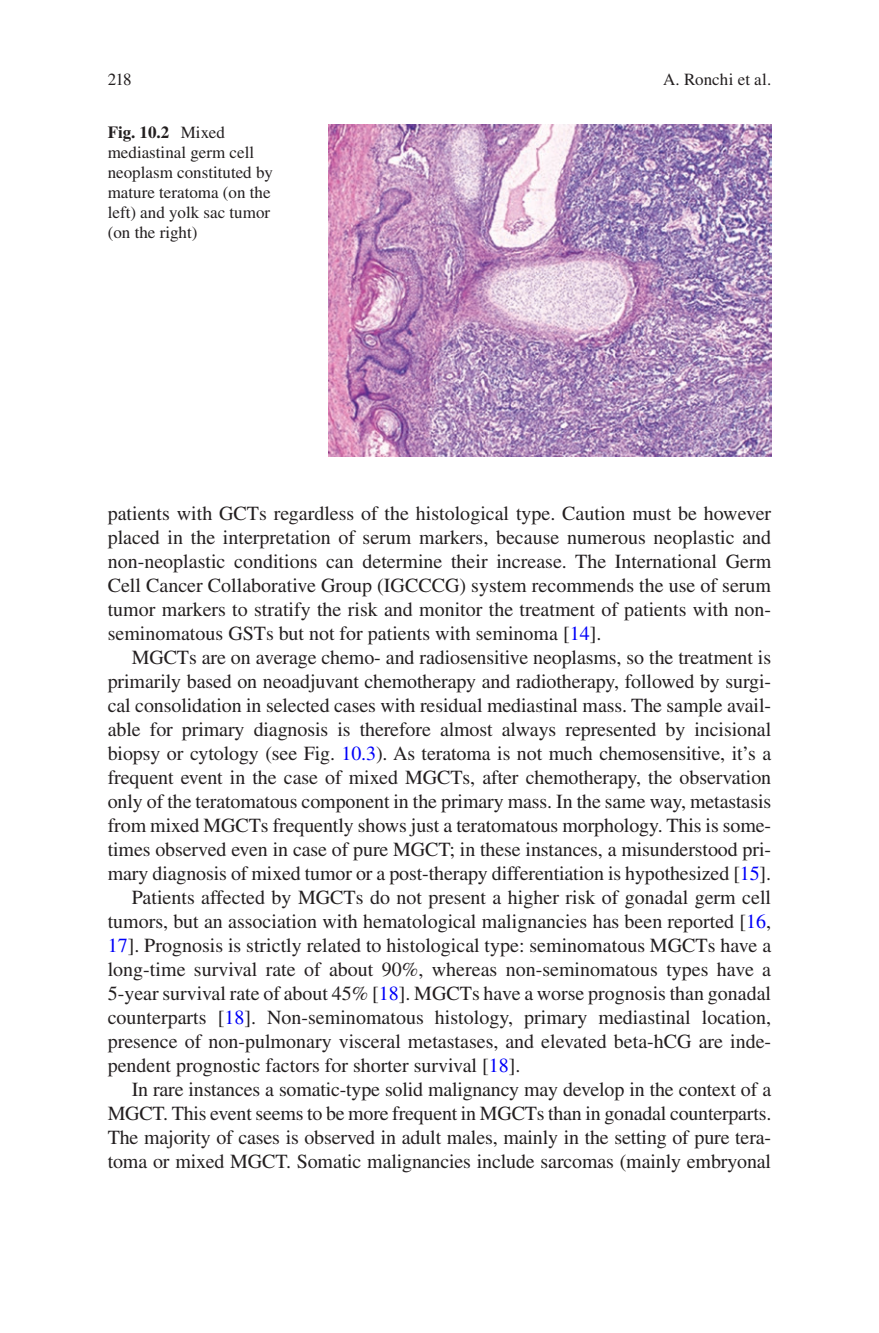
<style>
.page{position:relative;width:879px;height:1333px;background:#fff}
.page>*{position:absolute;margin:0;border:0;box-sizing:border-box;transform-origin:0 0}
.t1{font:20px/24px "Yqrnwk Times LT Std";letter-spacing:-.005em;color:#231f20;text-align:justify}
.t2{font:17px/20px "Yqrnwk Times LT Std";color:#231f20}
.t3{font:700 17px "Hcbsnr Times LT Std";color:#231f20}
.t4{font:17px "Ytbvkc Times LT Std";color:#231f20}
.s1{font-family:"Yqrnwk Times LT Std";font-weight:400}
.s2{color:#0000fa}
</style>
<div class="page">
<img style="left:329px;top:124px;width:442px;height:332px">
<p class="t2" style="left:108px;top:69px;width:25px">218</p>
<p class="t3" style="left:108px;top:122px;width:119px">Fig. 10.2 <span class="s1">Mixed</span></p>
<p class="t2" style="left:108px;top:142px;width:167px">mediastinal germ cell neoplasm constituted by mature teratoma (on the left) and yolk sac tumor (on the right)</p>
<p class="t4" style="left:663px;top:70px;width:109px">A. Ronchi et al.</p>
<p class="t1" style="left:108px;top:501px;width:665px">patients with GCTs regardless of the histological type. Caution must be however placed in the interpretation of serum markers, because numerous neoplastic and non-neoplastic conditions can determine their increase. The International Germ Cell Cancer Collaborative Group (IGCCCG) system recommends the use of serum tumor markers to stratify the risk and monitor the treatment of patients with non&shy;seminomatous GSTs but not for patients with seminoma [<span class="s2">14</span>].</p>
<p class="t1" style="left:132px;top:645px;width:641px">MGCTs are on average chemo- and radiosensitive neoplasms, so the treatment is</p>
<p class="t1" style="left:108px;top:669px;width:665px">primarily based on neoadjuvant chemotherapy and radiotherapy, followed by surgi-</p>
<p class="t1" style="left:108px;top:693px;width:665px">cal consolidation in selected cases with residual mediastinal mass. The sample avail-</p>
<p class="t1" style="left:108px;top:717px;width:665px">able for primary diagnosis is therefore almost always represented by incisional</p>
<p class="t1" style="left:108px;top:741px;width:665px">biopsy or cytology (see Fig. <span class="s2">10.3</span>). As teratoma is not much chemosensitive, it’s a</p>
<p class="t1" style="left:108px;top:765px;width:665px">frequent event in the case of mixed MGCTs, after chemotherapy, the observation</p>
<p class="t1" style="left:108px;top:789px;width:665px">only of the teratomatous component in the primary mass. In the same way, metastasis</p>
<p class="t1" style="left:108px;top:813px;width:665px">from mixed MGCTs frequently shows just a teratomatous morphology. This is some-</p>
<p class="t1" style="left:108px;top:837px;width:665px">times observed even in case of pure MGCT; in these instances, a misunderstood pri-</p>
<p class="t1" style="left:108px;top:861px;width:665px">mary diagnosis of mixed tumor or a post-therapy differentiation is hypothesized [<span class="s2">15</span>].</p>
<p class="t1" style="left:132px;top:885px;width:641px">Patients affected by MGCTs do not present a higher risk of gonadal germ cell</p>
<p class="t1" style="left:108px;top:909px;width:665px">tumors, but an association with hematological malignancies has been reported [<span class="s2">16</span>,</p>
<p class="t1" style="left:108px;top:933px;width:665px"><span class="s2">17</span>]. Prognosis is strictly related to histological type: seminomatous MGCTs have a</p>
<p class="t1" style="left:108px;top:957px;width:665px">long-time survival rate of about 90%, whereas non-seminomatous types have a</p>
<p class="t1" style="left:108px;top:981px;width:665px">5-year survival rate of about 45% [<span class="s2">18</span>]. MGCTs have a worse prognosis than gonadal</p>
<p class="t1" style="left:108px;top:1005px;width:665px">counterparts [<span class="s2">18</span>]. Non-seminomatous histology, primary mediastinal location,</p>
<p class="t1" style="left:108px;top:1029px;width:665px">presence of non-pulmonary visceral metastases, and elevated beta-hCG are inde-</p>
<p class="t1" style="left:108px;top:1053px;width:414px">pendent prognostic factors for shorter survival [<span class="s2">18</span>].</p>
<p class="t1" style="left:132px;top:1077px;width:641px">In rare instances a somatic-type solid malignancy may develop in the context of a</p>
<p class="t1" style="left:108px;top:1101px;width:665px">MGCT. This event seems to be more frequent in MGCTs than in gonadal counterparts.</p>
<p class="t1" style="left:108px;top:1125px;width:665px">The majority of cases is observed in adult males, mainly in the setting of pure tera-</p>
<p class="t1" style="left:108px;top:1149px;width:665px">toma or mixed MGCT. Somatic malignancies include sarcomas (mainly embryonal</p>
</div>
